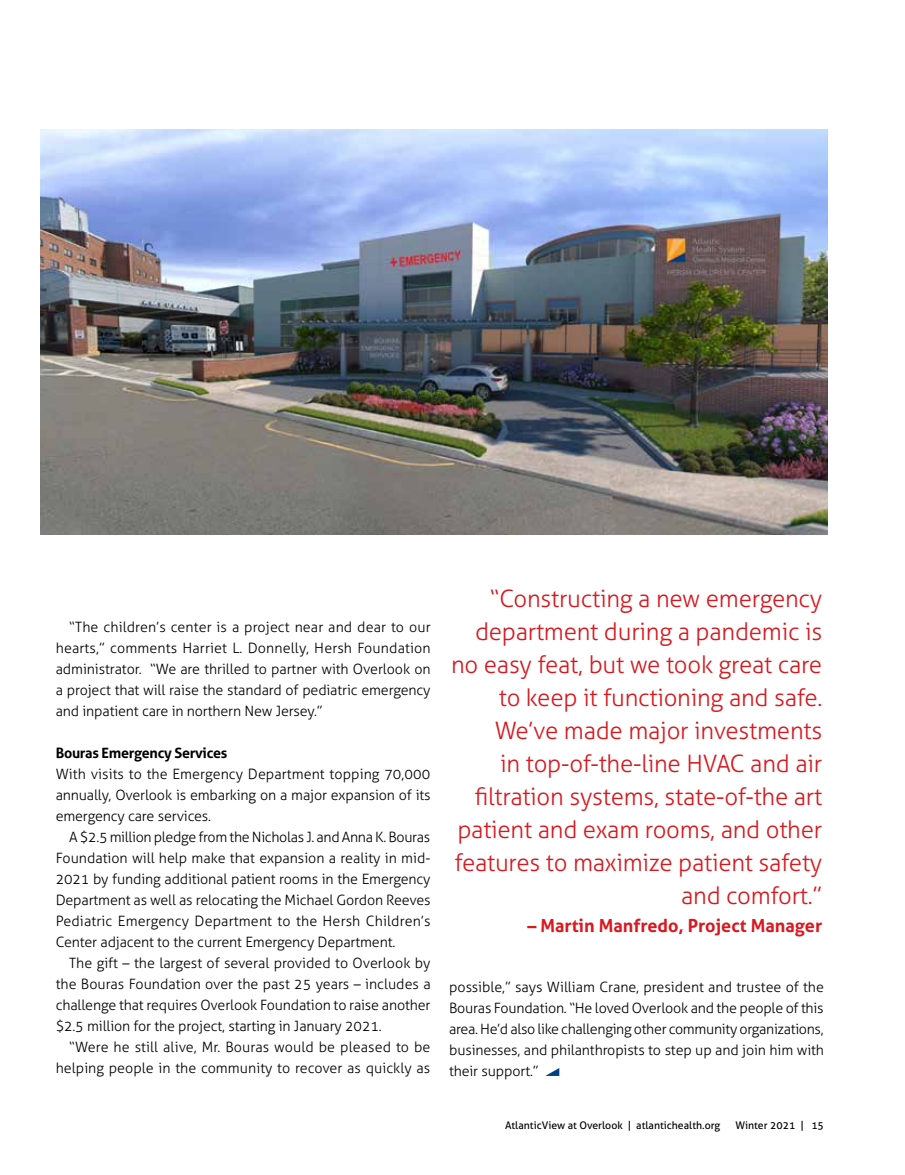
<style>
.page{position:relative;width:905px;height:1175px;background:#fff}
.page>*{position:absolute;margin:0;border:0;box-sizing:border-box;transform-origin:0 0}
.t1{font:300 24px/33px "Aller";letter-spacing:-.01em;color:#d71920;text-align:right}
.t2{font:700 18px "Aller";color:#d71920}
.t3{font:300 14.25px/21px "Aller";letter-spacing:-.01em;color:#000;text-align:justify}
.t4{font:700 14.25px "Aller";letter-spacing:-.02em;color:#000}
.t5{font:10.5px "Aller";color:#000}
</style>
<div class="page">
<img style="left:40px;top:129px;width:787px;height:405px">
<svg style="left:545px;top:1068px;width:14px;height:8px"></svg>
<p class="t3" style="left:56px;top:616px;width:376px;text-indent:13px">“The children’s center is a project near and dear to our hearts,” comments Harriet L. Donnelly, Hersh Foundation administrator. “We are thrilled to partner with Overlook on a project that will raise the standard of pediatric emergency and inpatient care in northern New Jersey.”</p>
<p class="t4" style="left:56px;top:744px;width:173px">Bouras Emergency Services</p>
<p class="t3" style="left:56px;top:763px;width:376px">With visits to the Emergency Department topping 70,000 annually, Overlook is embarking on a major expansion of its emergency care services.</p>
<p class="t3" style="left:56px;top:826px;width:376px;text-indent:13px">A $2.5 million pledge from the Nicholas J. and Anna K. Bouras Foundation will help make that expansion a reality in mid-2021 by funding additional patient rooms in the Emergency Department as well as relocating the Michael Gordon Reeves Pediatric Emergency Department to the Hersh Children’s Center adjacent to the current Emergency Department.</p>
<p class="t3" style="left:56px;top:952px;width:376px;text-indent:13px">The gift – the largest of several provided to Overlook by the Bouras Foundation over the past 25 years – includes a challenge that requires Overlook Foundation to raise another $2.5 million for the project, starting in January 2021.</p>
<p class="t3" style="left:56px;top:1036px;width:376px;text-align:right">“Were he still alive, Mr. Bouras would be pleased to be helping people in the community to recover as quickly as</p>
<p class="t1" style="left:451px;top:582px;width:372px">“Constructing a new emergency department during a pandemic is no easy feat, but we took great care to keep it functioning and safe.<br>We’ve made major investments<br>in top-of-the-line HVAC and air filtration systems, state-of-the art patient and exam rooms, and other features to maximize patient safety and comfort.”</p>
<p class="t2" style="left:527px;top:914px;width:296px">– Martin Manfredo, Project Manager</p>
<p class="t3" style="left:449px;top:976px;width:376px">possible,” says William Crane, president and trustee of the Bouras Foundation. “He loved Overlook and the people of this area. He’d also like challenging other community organizations, businesses, and philanthropists to step up and join him with their support.”</p>
<p class="t5" style="left:505px;top:1118px;width:217px">AtlanticView at Overlook | atlantichealth.org</p>
<p class="t5" style="left:735px;top:1118px;width:90px">Winter 2021 | 15</p>
</div>
